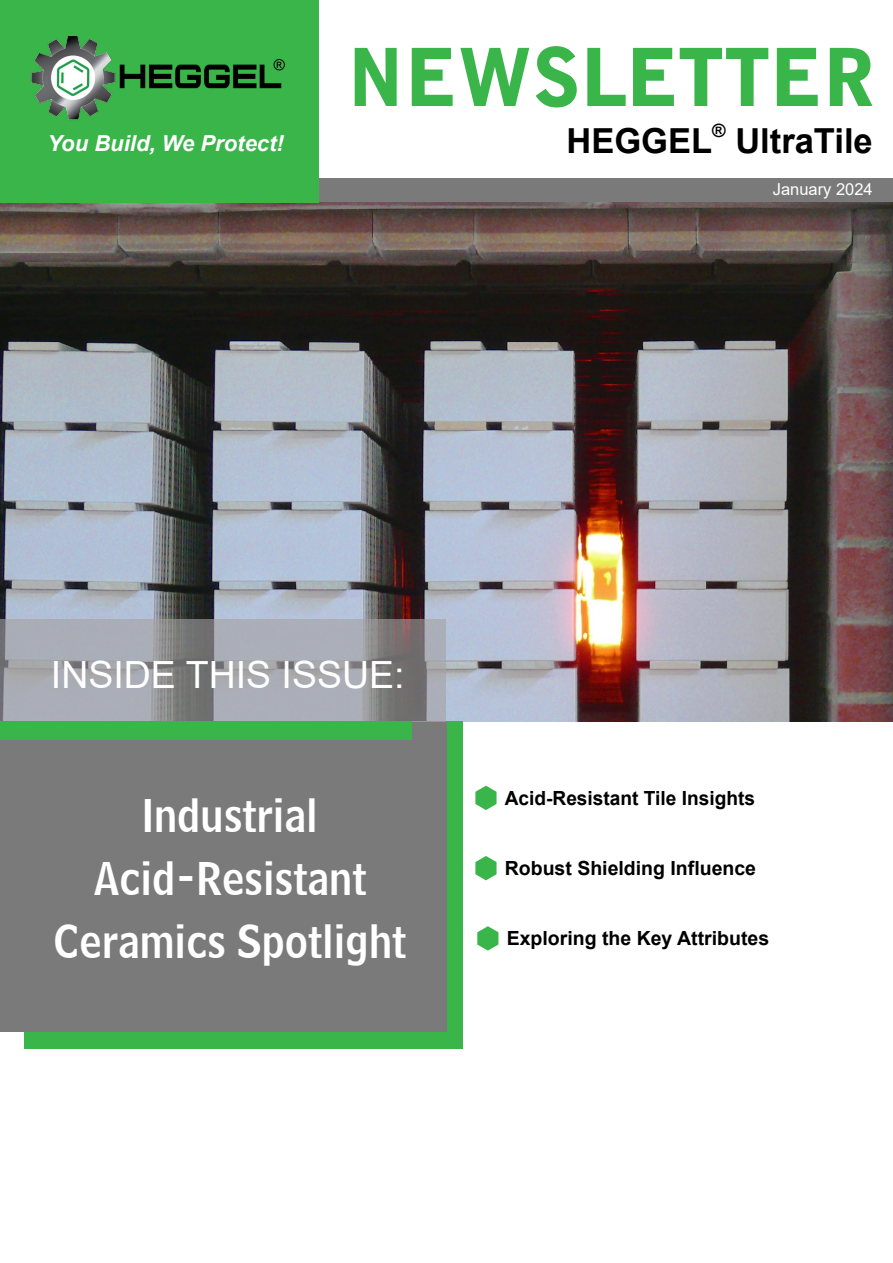
<style>
.page{position:relative;width:893px;height:1263px;background:#fff}
.page>*{position:absolute;margin:0;border:0;box-sizing:border-box;transform-origin:0 0}
.t1{font:900 79.5px "Bell Gothic BT";color:#39b54a}
.t2{font:45px/63px "Bell Centennial BT Name And Number";color:#fff;text-align:center;scale:.93 1}
.t3{font:37.5px "Arial";color:#fff}
.t4{font:700 34.5px "Arial";color:#000}
.t5{font:italic 700 22.05px "Arial";color:#fff}
.t6{font:700 19.5px "Arial";color:#000}
.t7{font:700 19.5px "Arial";color:#000101}
.t8{font:700 18.3px "Arial";color:#000}
.t9{font:16.5px "Arial";color:#fff}
</style>
<div class="page">
<img style="left:0;top:202px;width:892px;height:520px">
<div style="left:24px;top:722px;width:439px;height:327px;background:#39b54a"></div>
<svg style="left:0;top:620px;width:446px;height:102px;background:#9a9da2"></svg>
<div style="left:281px;top:179px;width:612px;height:23px;background:#7a7a7a"></div>
<div style="left:0;top:0;width:319px;height:202px;background:#39b54a"></div>
<div style="left:0;top:722px;width:446px;height:309px;background:#7a7a7a"></div>
<svg style="left:475px;top:786px;width:21px;height:24px"></svg>
<svg style="left:475px;top:856px;width:21px;height:24px"></svg>
<svg style="left:477px;top:926px;width:21px;height:25px"></svg>
<div style="left:0;top:722px;width:411px;height:18px;background:#39b54a"></div>
<img style="left:31px;top:35px;width:254px;height:85px">
<p class="t5" style="left:47px;top:129px;width:238px">You Build, We Protect!</p>
<h1 class="t1" style="left:347px;top:28px;width:530px">NEWSLETTER</h1>
<h3 class="t4" style="left:567px;top:117px;width:147px">HEGGEL</h3>
<p class="t8" style="left:712px;top:117px;width:15px">®</p>
<h3 class="t4" style="left:735px;top:117px;width:139px">UltraTile</h3>
<p class="t9" style="left:773px;top:178px;width:101px">January 2024</p>
<h3 class="t3" style="left:51px;top:649px;width:355px">INSIDE THIS ISSUE:</h3>
<h2 class="t2" style="left:54px;top:783px;width:380px">Industrial<br>Acid-Resistant<br>Ceramics Spotlight</h2>
<p class="t7" style="left:505px;top:784px;width:252px">Acid-Resistant Tile Insights</p>
<p class="t6" style="left:505px;top:854px;width:253px">Robust Shielding Influence</p>
<p class="t6" style="left:507px;top:924px;width:264px">Exploring the Key Attributes</p>
</div>
